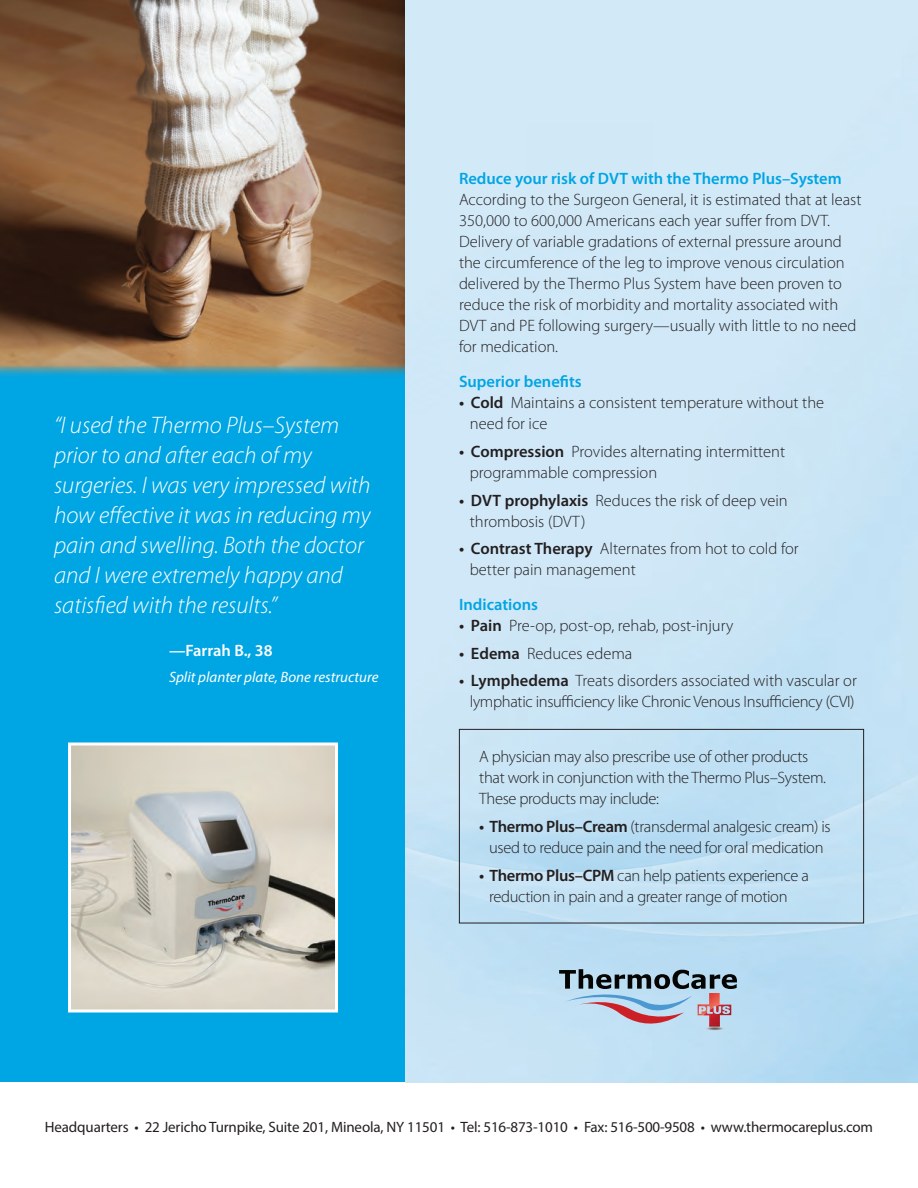
<style>
.page{position:relative;width:918px;height:1188px;background:#fff}
.page>*{position:absolute;margin:0;border:0;box-sizing:border-box;transform-origin:0 0}
.t1{font:italic 300 24px/30px "Myriad Pro";color:#fff}
.t2{font:300 16.5px/21px "Myriad Pro";color:#231f20}
.t3{font:300 16.5px/21px "Myriad Pro";letter-spacing:-.02em;color:#231f20;text-align:center}
.t4{font:600 16.5px "Myriad Pro";color:#00a5e3}
.t5{font:600 16.5px "Myriad Pro";color:#fff}
.t6{font:15px "Myriad Pro";letter-spacing:-.01em;color:#231f20}
.t7{font:italic 15px "Myriad Pro";color:#fff}
.s1{font-weight:600;color:#00a5e3}
.s2{font-weight:600}
</style>
<div class="page">
<div style="left:0;top:348px;width:405px;height:734px;background:#00a5e3"></div>
<img style="left:405px;top:0;width:513px;height:1082px">
<img style="left:0;top:0;width:405px;height:376px">
<svg style="left:559px;top:969px;width:178px;height:69px;background:#a3b7c9"></svg>
<img style="left:698px;top:993px;width:22px;height:22px">
<img style="left:703px;top:1005px;width:28px;height:22px">
<div style="left:459px;top:729px;width:405px;height:194px;border:1px solid #231f20"></div>
<img style="left:72px;top:746px;width:262px;height:262px">
<div style="left:68px;top:742px;width:270px;height:270px;border:3px solid #fff"></div>
<p class="t1" style="left:54px;top:411px;width:318px">“I used the Thermo Plus–System prior to and after each of my surgeries. I was very impressed with how effective it was in reducing my pain and swelling. Both the doctor and I were extremely happy and satisfied with the results.”</p>
<p class="t5" style="left:169px;top:642px;width:105px">—Farrah B., 38</p>
<p class="t7" style="left:169px;top:668px;width:211px">Split planter plate, Bone restructure</p>
<p class="t2" style="left:459px;top:169px;width:404px"><span class="s1">Reduce your risk of DVT with the Thermo Plus–System </span>According to the Surgeon General, it is estimated that at least 350,000 to 600,000 Americans each year suffer from DVT.<br>Delivery of variable gradations of external pressure around the circumference of the leg to improve venous circulation delivered by the Thermo Plus System have been proven to reduce the risk of morbidity and mortality associated with DVT and PE following surgery—usually with little to no need for medication.</p>
<p class="t4" style="left:459px;top:372px;width:124px">Superior benefits</p>
<p class="t2" style="left:470px;top:392px;width:356px;text-indent:-11px"><span class="s2">• Cold</span> Maintains a consistent temperature without the need for ice</p>
<p class="t2" style="left:470px;top:441px;width:317px;text-indent:-11px"><span class="s2">• Compression</span> Provides alternating intermittent programmable compression</p>
<p class="t2" style="left:470px;top:490px;width:319px;text-indent:-11px"><span class="s2">• DVT prophylaxis</span> Reduces the risk of deep vein thrombosis (DVT)</p>
<p class="t2" style="left:470px;top:539px;width:330px;text-indent:-11px"><span class="s2">• Contrast Therapy</span> Alternates from hot to cold for better pain management</p>
<p class="t4" style="left:459px;top:595px;width:81px">Indications</p>
<p class="t2" style="left:459px;top:615px;width:276px"><span class="s2">• Pain</span> Pre-op, post-op, rehab, post-injury</p>
<p class="t2" style="left:459px;top:643px;width:175px"><span class="s2">• Edema</span> Reduces edema</p>
<p class="t3" style="left:459px;top:671px;width:399px"><span class="s2">• Lymphedema</span> Treats disorders associated with vascular or lymphatic insufficiency like Chronic Venous Insufficiency (CVI)</p>
<p class="t3" style="left:479px;top:746px;width:348px;text-align:left">A physician may also prescribe use of other products that work in conjunction with the Thermo Plus–System.<br>These products may include:</p>
<p class="t3" style="left:479px;top:816px;width:353px"><span class="s2">• Thermo Plus–Cream</span> (transdermal analgesic cream) is used to reduce pain and the need for oral medication</p>
<p class="t3" style="left:489px;top:865px;width:321px;text-align:left;text-indent:-10px"><span class="s2">• Thermo Plus–CPM</span> can help patients experience a reduction in pain and a greater range of motion</p>
<p class="t6" style="left:45px;top:1118px;width:830px">Headquarters • 22 Jericho Turnpike, Suite 201, Mineola, NY 11501 • Tel: 516-873-1010 • Fax: 516-500-9508 • www.thermocareplus.com</p>
</div>
